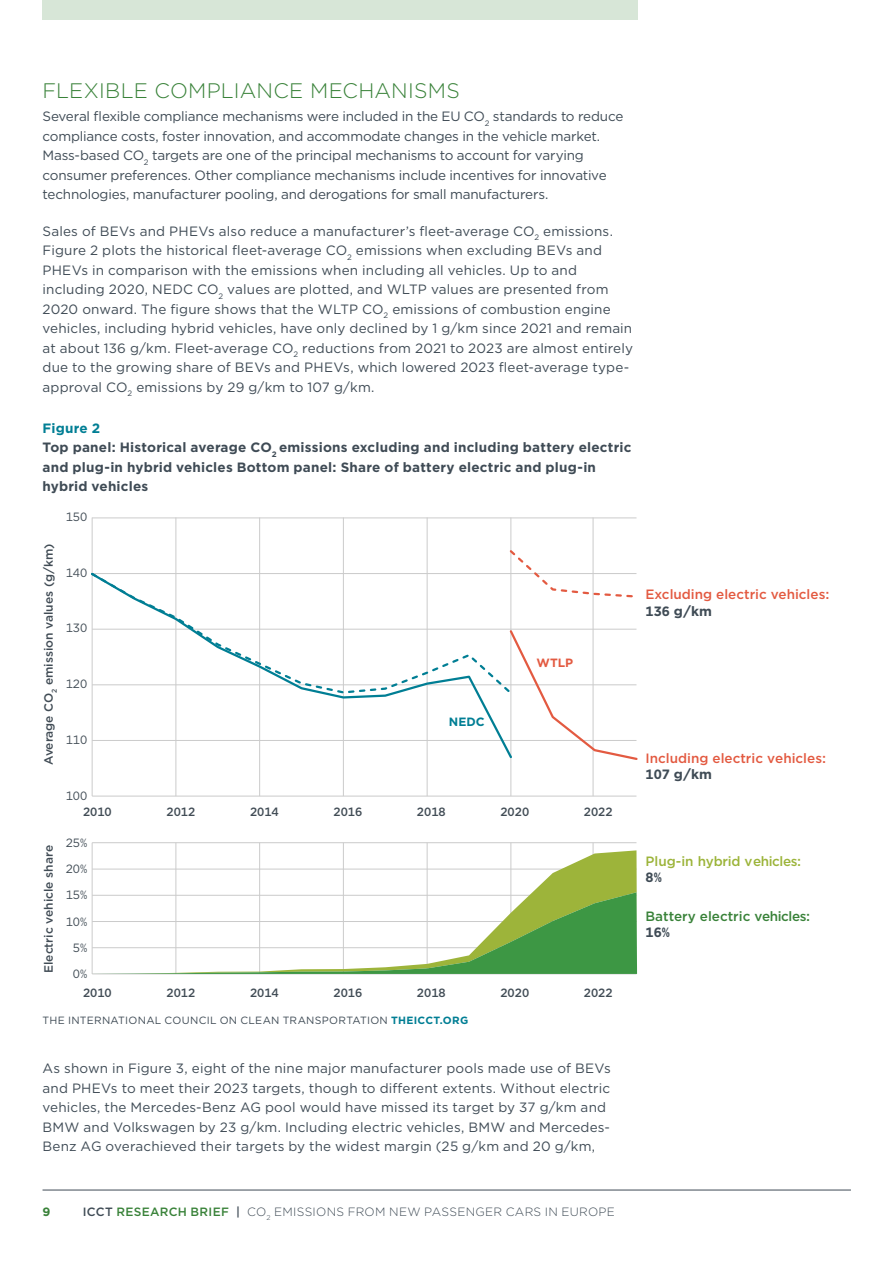
<style>
.page{position:relative;width:893px;height:1263px;background:#fff}
.page>*{position:absolute;margin:0;border:0;box-sizing:border-box;transform-origin:0 0}
.Heading_1{font:300 21px "Gotham";letter-spacing:.01em;color:#398239}
.Body_Copy{font:13.5px/19.5px "Gotham";letter-spacing:.005em;color:#3f4b55}
.Body_Copy-2{font:13.5px/19.5px "Gotham";letter-spacing:-.015em;color:#3f4b55}
.Figure___Table_number{font:700 13.5px/19.5px "Gotham";letter-spacing:.015em;color:#3f4b55}
.t1{font:500 13.5px/16.2px "Gotham";color:#e35a41}
.t2{font:500 13.5px/16.2px "Gotham";color:#398239}
.t3{font:500 13.5px/16.2px "Gotham";letter-spacing:-.015em;color:#9cb43a}
.t4{font:500 12px "Gotham";color:#414c55}
.t5{font:300 12px "Gotham";letter-spacing:.025em;color:#3f4b55}
.t6{font:12px "Gotham";color:#414c55}
.t7{font:700 12px "Gotham";color:#007e94}
.t8{font:700 12px "Gotham";color:#e35a41}
.t9{font:700 12px "Gotham";color:#398239}
.Heading_1-2{font:10.5px "Gotham";letter-spacing:.025em;color:#3f4b55}
.s1{color:#007e94}
.s2{font-weight:700;color:#007e94}
.s3{font-weight:700;color:#3f4b55}
.s4{font-weight:500}
.s5{font-weight:500;color:#398239}
</style>
<div class="page">
<hr style="left:43px;top:1190px;width:808px;height:1px;background:#3f4b55">
<div style="left:43px;top:0;width:595px;height:20px;background:#d7e6d7"></div>
<hr style="left:92px;top:796px;width:544px;height:1px;background:#cbcbcb">
<hr style="left:92px;top:518px;width:544px;height:1px;background:#cbcbcb">
<hr style="left:92px;top:517px;width:1px;height:279px;background:#cbcbcb">
<hr style="left:176px;top:517px;width:1px;height:279px;background:#cbcbcb">
<hr style="left:259px;top:517px;width:1px;height:279px;background:#cbcbcb">
<hr style="left:343px;top:517px;width:1px;height:279px;background:#cbcbcb">
<hr style="left:427px;top:517px;width:1px;height:279px;background:#cbcbcb">
<hr style="left:511px;top:517px;width:1px;height:279px;background:#cbcbcb">
<hr style="left:593px;top:517px;width:1px;height:279px;background:#cbcbcb">
<svg style="left:91px;top:696px;width:417px;height:64px"></svg>
<svg style="left:91px;top:571px;width:421px;height:125px"></svg>
<svg style="left:508px;top:628px;width:130px;height:133px"></svg>
<svg style="left:508px;top:548px;width:129px;height:51px"></svg>
<hr style="left:92px;top:974px;width:544px;height:1px;background:#cbcbcb">
<hr style="left:92px;top:842px;width:544px;height:1px;background:#cbcbcb">
<hr style="left:92px;top:843px;width:1px;height:131px;background:#cbcbcb">
<hr style="left:176px;top:843px;width:1px;height:131px;background:#cbcbcb">
<hr style="left:259px;top:843px;width:1px;height:131px;background:#cbcbcb">
<hr style="left:343px;top:843px;width:1px;height:131px;background:#cbcbcb">
<hr style="left:427px;top:843px;width:1px;height:131px;background:#cbcbcb">
<hr style="left:511px;top:843px;width:1px;height:131px;background:#cbcbcb">
<hr style="left:593px;top:843px;width:1px;height:131px;background:#cbcbcb">
<svg style="left:92px;top:850px;width:545px;height:42px"></svg>
<svg style="left:92px;top:892px;width:545px;height:82px"></svg>
<p class="Heading_1" style="left:43px;top:77px;width:419px">FLEXIBLE COMPLIANCE MECHANISMS</p>
<p class="Body_Copy-2" style="left:43px;top:107px;width:582px">Several flexible compliance mechanisms were included in the EU CO<sub>2</sub> standards to reduce compliance costs, foster innovation, and accommodate changes in the vehicle market.<br>Mass-based CO<sub>2</sub> targets are one of the principal mechanisms to account for varying consumer preferences. Other compliance mechanisms include incentives for innovative technologies, manufacturer pooling, and derogations for small manufacturers.</p>
<p class="Body_Copy" style="left:43px;top:221px;width:592px">Sales of BEVs and PHEVs also reduce a manufacturer’s fleet-average CO<sub>2</sub> emissions.<br>Figure 2 plots the historical fleet-average CO<sub>2</sub> emissions when excluding BEVs and PHEVs in comparison with the emissions when including all vehicles. Up to and including 2020, NEDC CO<sub>2</sub> values are plotted, and WLTP values are presented from 2020 onward. The figure shows that the WLTP CO<sub>2</sub> emissions of combustion engine vehicles, including hybrid vehicles, have only declined by 1 g/km since 2021 and remain at about 136 g/km. Fleet-average CO<sub>2</sub> reductions from 2021 to 2023 are almost entirely due to the growing share of BEVs and PHEVs, which lowered 2023 fleet-average type&shy;approval CO<sub>2</sub> emissions by 29 g/km to 107 g/km.</p>
<p class="Figure___Table_number" style="left:43px;top:418px;width:590px"><span class="s1">Figure 2<br></span>Top panel: Historical average CO<sub>2</sub> emissions excluding and including battery electric and plug-in hybrid vehicles Bottom panel: Share of battery electric and plug-in hybrid vehicles</p>
<p class="t4" style="left:41px;top:765px;width:223px;rotate:-90deg">Average CO<sub>2</sub> emission values (g/km)</p>
<p class="t6" style="left:66px;top:509px;width:23px">150</p>
<p class="t6" style="left:66px;top:565px;width:23px">140</p>
<p class="t6" style="left:66px;top:620px;width:23px">130</p>
<p class="t6" style="left:66px;top:676px;width:23px">120</p>
<p class="t6" style="left:66px;top:732px;width:23px">110</p>
<p class="t7" style="left:449px;top:713px;width:37px">NEDC</p>
<p class="t8" style="left:537px;top:655px;width:38px">WTLP</p>
<p class="t4" style="left:41px;top:973px;width:129px;rotate:-90deg">Electric vehicle share</p>
<p class="t6" style="left:66px;top:788px;width:23px">100</p>
<p class="t4" style="left:83px;top:804px;width:30px">2010</p>
<p class="t4" style="left:167px;top:804px;width:30px">2012</p>
<p class="t4" style="left:250px;top:804px;width:30px">2014</p>
<p class="t4" style="left:333px;top:804px;width:30px">2016</p>
<p class="t4" style="left:417px;top:804px;width:30px">2018</p>
<p class="t4" style="left:500px;top:804px;width:30px">2020</p>
<p class="t4" style="left:584px;top:804px;width:30px">2022</p>
<p class="t6" style="left:66px;top:835px;width:23px">25%</p>
<p class="t6" style="left:66px;top:861px;width:23px">20%</p>
<p class="t6" style="left:66px;top:887px;width:23px">15%</p>
<p class="t6" style="left:66px;top:914px;width:23px">10%</p>
<p class="t6" style="left:73px;top:940px;width:16px">5%</p>
<p class="t6" style="left:73px;top:966px;width:16px">0%</p>
<p class="t4" style="left:83px;top:985px;width:30px">2010</p>
<p class="t4" style="left:167px;top:985px;width:30px">2012</p>
<p class="t4" style="left:250px;top:985px;width:30px">2014</p>
<p class="t4" style="left:333px;top:985px;width:30px">2016</p>
<p class="t4" style="left:417px;top:985px;width:30px">2018</p>
<p class="t4" style="left:500px;top:985px;width:30px">2020</p>
<p class="t4" style="left:584px;top:985px;width:30px">2022</p>
<p class="Heading_1-2" style="left:43px;top:1013px;width:427px">THE INTERNATIONAL COUNCIL ON CLEAN TRANSPORTATION <span class="s2">THEICCT.ORG</span></p>
<p class="Body_Copy" style="left:43px;top:1058px;width:570px">As shown in Figure 3, eight of the nine major manufacturer pools made use of BEVs and PHEVs to meet their 2023 targets, though to different extents. Without electric vehicles, the Mercedes-Benz AG pool would have missed its target by 37 g/km and BMW and Volkswagen by 23 g/km. Including electric vehicles, BMW and Mercedes-Benz AG overachieved their targets by the widest margin (25 g/km and 20 g/km,</p>
<p class="t1" style="left:646px;top:586px;width:185px">Excluding electric vehicles:<br><span class="s3">136 g/km</span></p>
<p class="t1" style="left:646px;top:750px;width:182px">Including electric vehicles:<br><span class="s3">107 g/km</span></p>
<p class="t3" style="left:646px;top:853px;width:157px">Plug-in hybrid vehicles:<br><span class="s3">8%</span></p>
<p class="t2" style="left:646px;top:908px;width:166px">Battery electric vehicles:<br><span class="s3">16%</span></p>
<p class="t9" style="left:43px;top:1203px;width:9px">9</p>
<p class="t5" style="left:83px;top:1204px;width:533px"><span class="s4">ICCT</span> <span class="s5">RESEARCH BRIEF</span> <span class="s4">|</span> CO<sub>2</sub> EMISSIONS FROM NEW PASSENGER CARS IN EUROPE</p>
</div>
